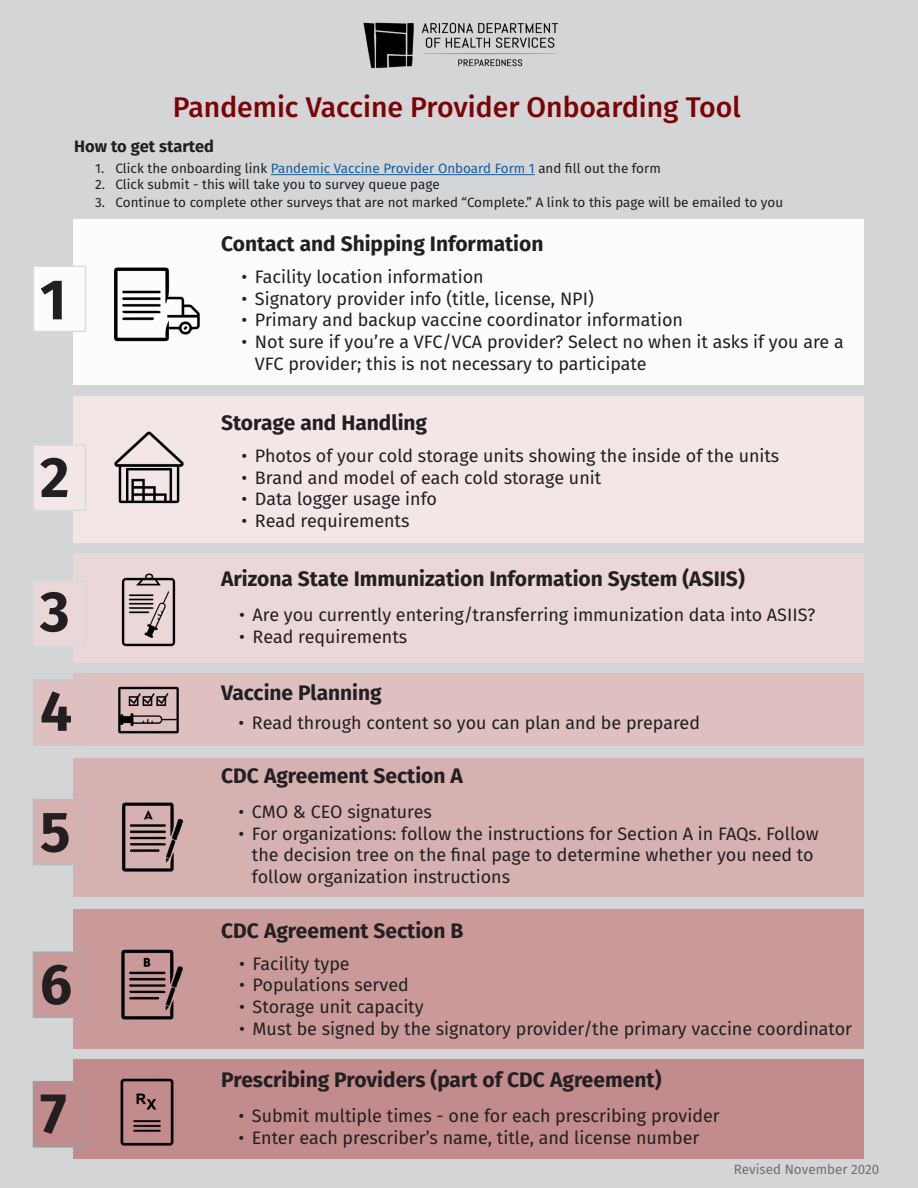
<style>
.page{position:relative;width:918px;height:1188px;background:#d4d5d7}
.page>*{position:absolute;margin:0;border:0;box-sizing:border-box;transform-origin:0 0}
.t1{font:700 57px "Fira Sans";color:#231f20}
.t2{font:500 28.5px "Fira Sans";color:#7a0306}
.Paragraph_Style_1{font:700 21px "Fira Sans";color:#231f20}
.t3{font:18px/21.6px "Fira Sans";color:#231f20}
.Paragraph_Style_1-2{font:700 16.5px "Fira Sans";color:#231f20}
.t4{font:13.5px "Fira Sans";color:#231f20}
.t5{font:13.5px "Fira Sans";color:#6f7073}
.s1{color:#175d9e}
</style>
<div class="page">
<div style="left:74px;top:553px;width:790px;height:110px;background:#ead7d7"></div>
<div style="left:74px;top:909px;width:790px;height:140px;background:#ca9a9b"></div>
<div style="left:74px;top:219px;width:790px;height:165px;background:#fcfcfc"></div>
<div style="left:74px;top:396px;width:790px;height:147px;background:#f2e6e6"></div>
<img style="left:86px;top:266px;width:114px;height:76px">
<img style="left:114px;top:431px;width:70px;height:73px">
<div style="left:74px;top:758px;width:790px;height:138px;background:#d6b1b2"></div>
<div style="left:74px;top:673px;width:790px;height:73px;background:#dec0c1"></div>
<div style="left:74px;top:1059px;width:790px;height:99px;background:#c28b8d"></div>
<div style="left:33px;top:266px;width:53px;height:66px;background:#fcfcfc;border:2px solid #d9dadc"></div>
<hr style="left:271px;top:174px;width:264px;height:1px;background:#175d9e">
<img style="left:121px;top:573px;width:55px;height:74px">
<img style="left:122px;top:802px;width:61px;height:70px">
<img style="left:121px;top:949px;width:62px;height:71px">
<img style="left:120px;top:1078px;width:54px;height:68px">
<div style="left:33px;top:444px;width:53px;height:67px;background:#f2e6e6;border:2px solid #d9dadc"></div>
<div style="left:33px;top:580px;width:53px;height:67px;background:#ead7d7;border:2px solid #d9dadc"></div>
<div style="left:33px;top:679px;width:53px;height:67px;background:#dec0c1;border:2px solid #c7c8ca"></div>
<div style="left:33px;top:799px;width:53px;height:66px;background:#d6b1b2;border:2px solid #babbbe"></div>
<div style="left:33px;top:951px;width:53px;height:67px;background:#ca9a9b;border:2px solid #a8a9ad"></div>
<div style="left:33px;top:1081px;width:53px;height:67px;background:#c28b8d;border:2px solid #9b9da0"></div>
<img style="left:118px;top:686px;width:61px;height:48px">
<img style="left:363px;top:22px;width:196px;height:47px">
<p class="t2" style="left:173px;top:84px;width:570px">Pandemic Vaccine Provider Onboarding Tool</p>
<p class="Paragraph_Style_1-2" style="left:74px;top:132px;width:141px">How to get started</p>
<p class="t4" style="left:95px;top:158px;width:567px">1. Click the onboarding link <span class="s1">Pandemic Vaccine Provider Onboard Form 1</span> and fill out the form</p>
<p class="t4" style="left:95px;top:175px;width:346px">2. Click submit - this will take you to survey queue page</p>
<p class="t4" style="left:95px;top:193px;width:689px">3. Continue to complete other surveys that are not marked “Complete.” A link to this page will be emailed to you</p>
<p class="t1" style="left:40px;top:252px;width:28px">1</p>
<p class="t1" style="left:40px;top:429px;width:31px">2</p>
<p class="t1" style="left:40px;top:563px;width:31px">3</p>
<p class="t1" style="left:40px;top:663px;width:34px">4</p>
<p class="t1" style="left:40px;top:784px;width:32px">5</p>
<p class="t1" style="left:40px;top:936px;width:34px">6</p>
<p class="t1" style="left:40px;top:1065px;width:28px">7</p>
<p class="Paragraph_Style_1" style="left:221px;top:226px;width:324px">Contact and Shipping Information</p>
<p class="t3" style="left:241px;top:266px;width:244px">• Facility location information</p>
<p class="t3" style="left:241px;top:287px;width:354px">• Signatory provider info (title, license, NPI)</p>
<p class="t3" style="left:241px;top:309px;width:443px">• Primary and backup vaccine coordinator information</p>
<p class="t3" style="left:255px;top:330px;width:590px;text-indent:-14px">• Not sure if you’re a VFC/VCA provider? Select no when it asks if you are a<br>VFC provider; this is not necessary to participate</p>
<p class="Paragraph_Style_1" style="left:221px;top:405px;width:207px">Storage and Handling</p>
<p class="t3" style="left:241px;top:445px;width:539px">• Photos of your cold storage units showing the inside of the units</p>
<p class="t3" style="left:241px;top:466px;width:361px">• Brand and model of each cold storage unit</p>
<p class="t3" style="left:241px;top:488px;width:197px">• Data logger usage info</p>
<p class="t3" style="left:241px;top:509px;width:170px">• Read requirements</p>
<p class="Paragraph_Style_1" style="left:221px;top:561px;width:525px">Arizona State Immunization Information System (ASIIS)</p>
<p class="t3" style="left:239px;top:604px;width:578px">• Are you currently entering/transferring immunization data into ASIIS?</p>
<p class="t3" style="left:239px;top:625px;width:170px">• Read requirements</p>
<p class="Paragraph_Style_1" style="left:221px;top:675px;width:162px">Vaccine Planning</p>
<p class="t3" style="left:238px;top:711px;width:463px">• Read through content so you can plan and be prepared</p>
<p class="Paragraph_Style_1" style="left:221px;top:758px;width:243px">CDC Agreement Section A</p>
<p class="t3" style="left:238px;top:801px;width:195px">• CMO &amp; CEO signatures</p>
<p class="t3" style="left:252px;top:822px;width:568px;text-indent:-14px">• For organizations: follow the instructions for Section A in FAQs. Follow the decision tree on the final page to determine whether you need to follow organization instructions</p>
<p class="Paragraph_Style_1" style="left:221px;top:913px;width:244px">CDC Agreement Section B</p>
<p class="t3" style="left:239px;top:952px;width:112px">• Facility type</p>
<p class="t3" style="left:239px;top:974px;width:171px">• Populations served</p>
<p class="t3" style="left:239px;top:996px;width:186px">• Storage unit capacity</p>
<p class="t3" style="left:239px;top:1017px;width:615px">• Must be signed by the signatory provider/the primary vaccine coordinator</p>
<p class="Paragraph_Style_1" style="left:221px;top:1062px;width:442px">Prescribing Providers (part of CDC Agreement)</p>
<p class="t3" style="left:238px;top:1104px;width:483px">• Submit multiple times - one for each prescribing provider</p>
<p class="t3" style="left:238px;top:1126px;width:462px">• Enter each prescriber’s name, title, and license number</p>
<p class="t5" style="left:734px;top:1159px;width:147px">Revised November 2020</p>
</div>
